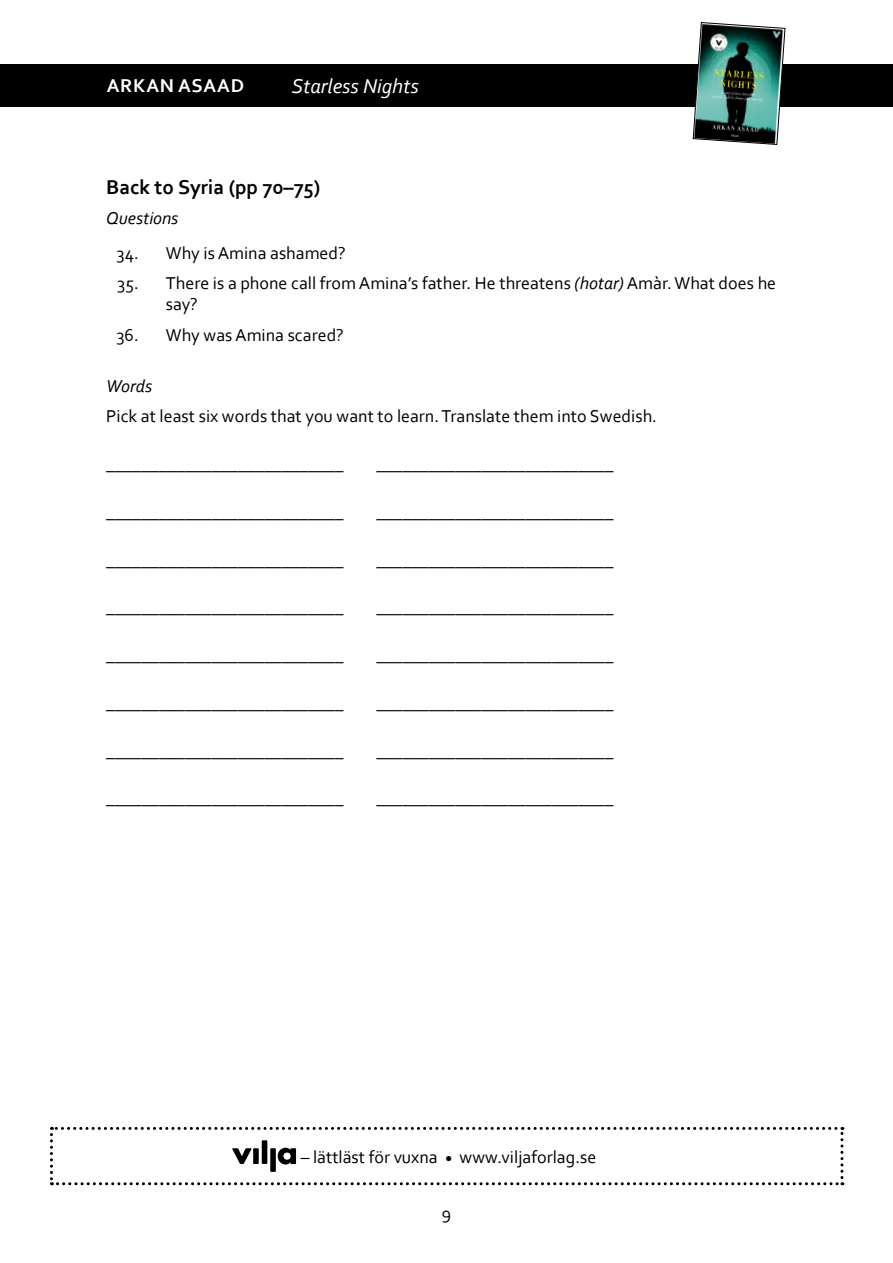
<style>
.page{position:relative;width:893px;height:1263px;background:#fff}
.page>*{position:absolute;margin:0;border:0;box-sizing:border-box;transform-origin:0 0}
.t1{font:700 21px "Corbel";color:#000}
.t2{font:italic 21px "Corbel";color:#fff}
.t3{font:700 19.5px "Corbel";letter-spacing:.04em;color:#fff}
.t4{font:18px/21.6px "Corbel";color:#000}
.t5{font:italic 18px "Corbel";color:#000}
.s1{font-style:italic}
</style>
<div class="page">
<div style="left:0;top:64px;width:893px;height:42px;background:#000"></div>
<img style="left:693px;top:22px;width:92px;height:123px">
<svg style="left:50px;top:1127px;width:793px;height:58px"></svg>
<p class="t3" style="left:107px;top:74px;width:139px">ARKAN ASAAD</p>
<p class="t2" style="left:292px;top:73px;width:128px">Starless Nights</p>
<p class="t1" style="left:106px;top:174px;width:215px">Back to Syria (pp 70–75)</p>
<p class="t5" style="left:106px;top:207px;width:74px">Questions</p>
<p class="t4" style="left:117px;top:241px;width:231px">34. Why is Amina ashamed?</p>
<p class="t4" style="left:166px;top:272px;width:612px;text-indent:-49px">35. There is a phone call from Amina’s father. He threatens <span class="s1">(hotar)</span> Amàr. What does he say?</p>
<p class="t4" style="left:116px;top:323px;width:229px">36. Why was Amina scared?</p>
<p class="t5" style="left:106px;top:375px;width:47px">Words</p>
<p class="t4" style="left:106px;top:405px;width:552px">Pick at least six words that you want to learn. Translate them into Swedish.</p>
<p class="t4" style="left:106px;top:453px;width:239px">___________________________</p>
<p class="t4" style="left:376px;top:453px;width:239px">___________________________</p>
<p class="t4" style="left:106px;top:501px;width:239px">___________________________</p>
<p class="t4" style="left:376px;top:501px;width:239px">___________________________</p>
<p class="t4" style="left:106px;top:548px;width:239px">___________________________</p>
<p class="t4" style="left:376px;top:548px;width:239px">___________________________</p>
<p class="t4" style="left:106px;top:596px;width:239px">___________________________</p>
<p class="t4" style="left:376px;top:596px;width:239px">___________________________</p>
<p class="t4" style="left:106px;top:644px;width:239px">___________________________</p>
<p class="t4" style="left:376px;top:644px;width:239px">___________________________</p>
<p class="t4" style="left:106px;top:692px;width:239px">___________________________</p>
<p class="t4" style="left:376px;top:692px;width:239px">___________________________</p>
<p class="t4" style="left:106px;top:739px;width:239px">___________________________</p>
<p class="t4" style="left:376px;top:739px;width:239px">___________________________</p>
<p class="t4" style="left:106px;top:787px;width:239px">___________________________</p>
<p class="t4" style="left:376px;top:787px;width:239px">___________________________</p>
<p class="t4" style="left:301px;top:1145px;width:297px">– lättläst för vuxna <sub>•</sub> www.viljaforlag.se</p>
<p class="t4" style="left:442px;top:1202px;width:11px">9</p>
</div>
